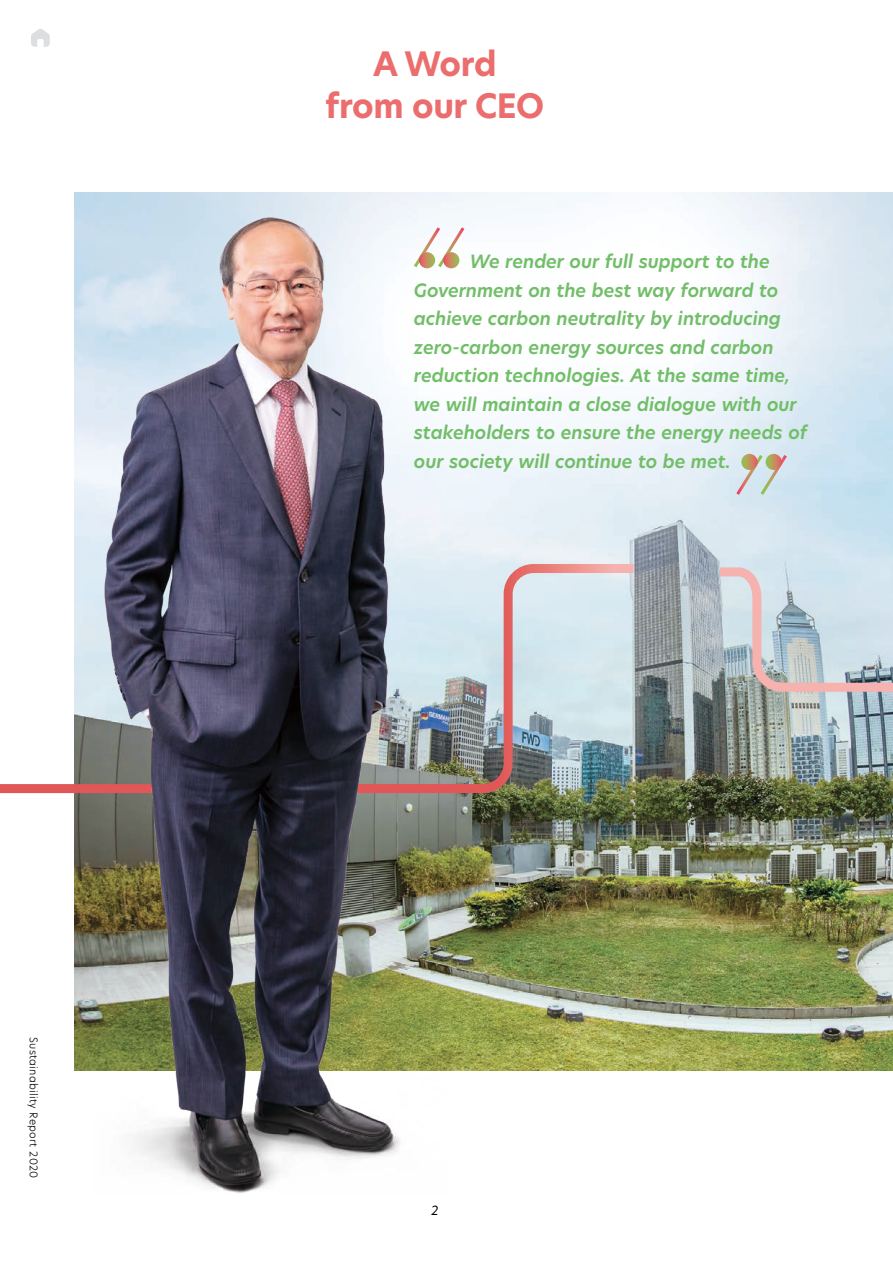
<style>
.page{position:relative;width:893px;height:1263px;background:#fff}
.page>*{position:absolute;margin:0;border:0;box-sizing:border-box;transform-origin:0 0}
.t1{font:700 33px/42px "Hero New";letter-spacing:-.01em;color:#ec6d6d;text-align:center}
.t2{font:italic 600 18px/28.5px "Hero New";letter-spacing:-.005em;color:#71be68}
.t3{font:italic 12.45px "Hero New";color:#0a0304}
.t4{font:300 10.5px "Hero New";letter-spacing:.025em;color:#0a0304}
</style>
<div class="page">
<img style="left:74px;top:192px;width:819px;height:879px">
<svg style="left:0;top:559px;width:643px;height:238px"></svg>
<svg style="left:711px;top:192px;width:182px;height:504px;background:#d6e2eb"></svg>
<svg style="left:464px;top:224px;width:3px;height:47px"></svg>
<svg style="left:733px;top:452px;width:57px;height:46px;background:#d2dde2"></svg>
<svg style="left:766px;top:454px;width:16px;height:16px"></svg>
<svg style="left:741px;top:454px;width:16px;height:16px"></svg>
<img style="left:94px;top:192px;width:370px;height:1001px">
<svg style="left:31px;top:29px;width:19px;height:18px"></svg>
<p class="t4" style="left:41px;top:1037px;width:143px;rotate:90deg">Sustainability Report 2020</p>
<h1 class="t1" style="left:325px;top:43px;width:221px">A Word<br>from our CEO</h1>
<p class="t2" style="left:414px;top:247px;width:395px;text-indent:56px">We render our full support to the Government on the best way forward to achieve carbon neutrality by introducing zero-carbon energy sources and carbon reduction technologies. At the same time, we will maintain a close dialogue with our stakeholders to ensure the energy needs of our society will continue to be met.</p>
<p class="t3" style="left:431px;top:1202px;width:9px">2</p>
</div>
